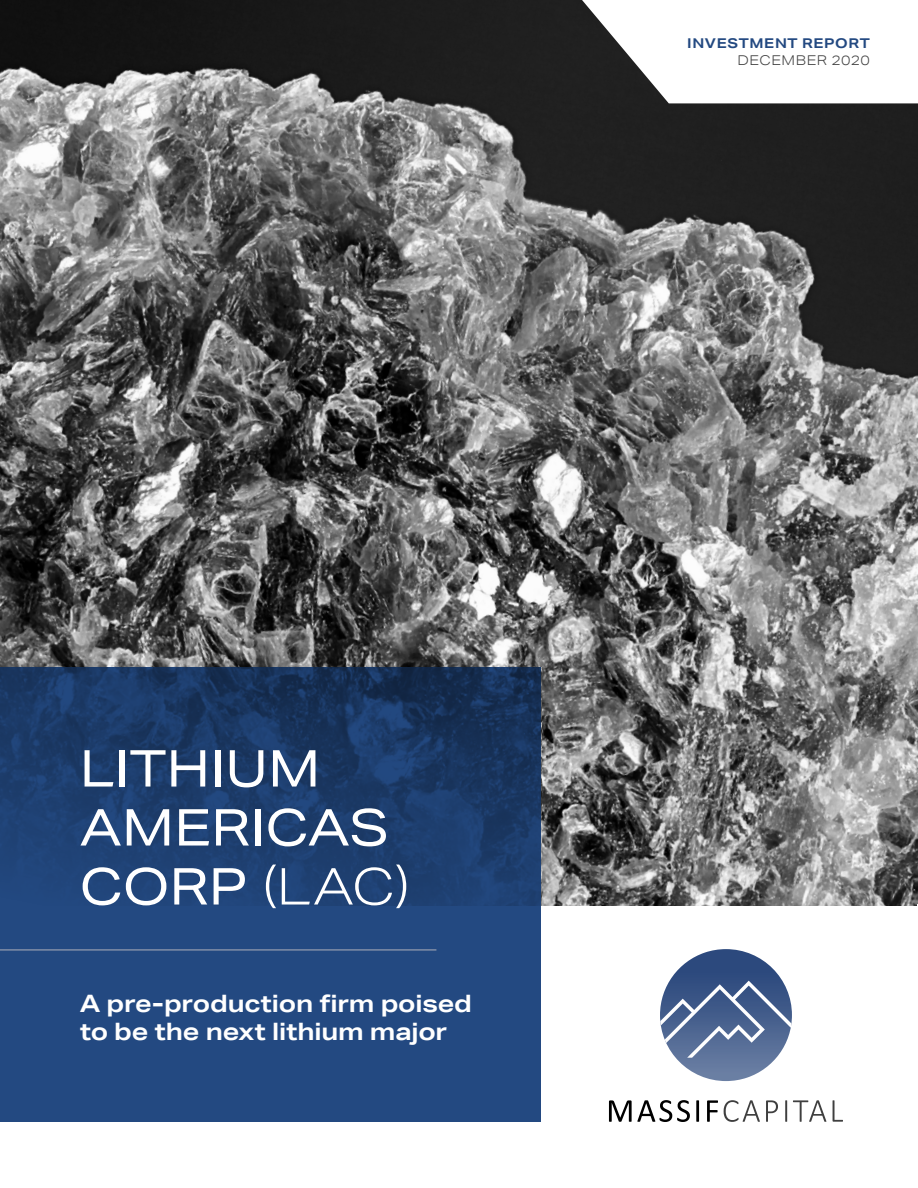
<style>
.page{position:relative;width:918px;height:1188px;background:#fff}
.page>*{position:absolute;margin:0;border:0;box-sizing:border-box;transform-origin:0 0}
.t1{font:50.85px/58.9px "Aktiv Grotesk Ex";letter-spacing:.005em;color:#fff}
.t2{font:700 24px/28.8px "Aktiv Grotesk Ex";letter-spacing:-.01em;color:#fff}
.t3{font:700 13.5px "Aktiv Grotesk Ex";letter-spacing:.045em;color:#234981}
.t4{font:300 13.5px "Aktiv Grotesk Ex";letter-spacing:.025em;color:#404040}
.s1{font-weight:300}
</style>
<div class="page">
<svg style="left:609px;top:1100px;width:81px;height:22px"></svg>
<svg style="left:696px;top:1100px;width:3px;height:22px"></svg>
<svg style="left:707px;top:1100px;width:11px;height:22px"></svg>
<svg style="left:724px;top:1100px;width:36px;height:22px"></svg>
<svg style="left:766px;top:1100px;width:12px;height:22px"></svg>
<svg style="left:785px;top:1100px;width:2px;height:22px"></svg>
<svg style="left:793px;top:1100px;width:33px;height:22px"></svg>
<svg style="left:833px;top:1100px;width:10px;height:22px"></svg>
<svg style="left:660px;top:949px;width:132px;height:132px"></svg>
<img style="left:0;top:0;width:918px;height:905px">
<svg style="left:582px;top:0;width:336px;height:103px"></svg>
<svg style="left:0;top:668px;width:541px;height:454px;fill:#22477d"></svg>
<hr style="left:0;top:949px;width:436px;height:2px;background:#808da7">
<p class="t3" style="left:687px;top:35px;width:184px">INVESTMENT REPORT</p>
<p class="t4" style="left:738px;top:52px;width:134px">DECEMBER 2020</p>
<h1 class="t1" style="left:80px;top:739px;width:331px">LITHIUM<br>AMERICAS<br>CORP <span class="s1">(LAC)</span></h1>
<p class="t2" style="left:80px;top:988px;width:394px">A pre-production firm poised to be the next lithium major</p>
</div>
